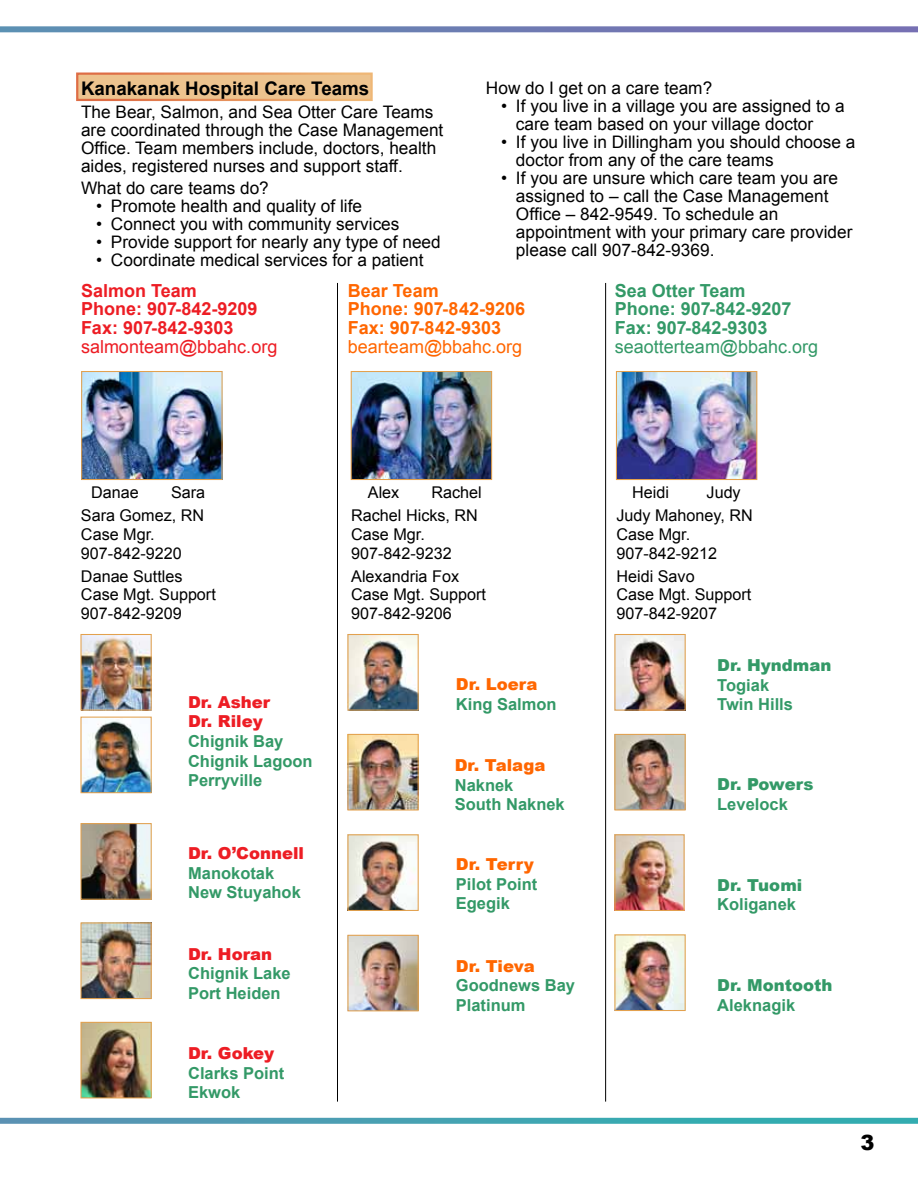
<style>
.page{position:relative;width:918px;height:1188px;background:#fff}
.page>*{position:absolute;margin:0;border:0;box-sizing:border-box;transform-origin:0 0}
.t1{font:900 21px "Arial";color:#000}
.t2{font:700 18.75px "Arial";color:#000}
.t3{font:700 18px/18.8px "Arial";color:#339967}
.t4{font:700 18px/18.8px "Arial";color:#ed1d24}
.t5{font:700 18px/18.8px "Arial";color:#f60}
.t6{font:18px "Arial";color:#339967}
.t7{font:18px "Arial";color:#ed1d24}
.t8{font:18px "Arial";color:#f60}
.t9{font:17.25px/18px "Arial";color:#000}
.t10{font:700 16.5px/19.5px "Arial";color:#339967}
.t11{font:900 16.5px/19.5px "Arial";color:#ed1d24}
.t12{font:900 16.5px "Arial";color:#339967}
.t13{font:900 16.5px "Arial";color:#f60}
.t14{font:16.2px/18.6px "Arial";color:#000}
</style>
<div class="page">
<svg style="left:0;top:26px;width:918px;height:6px;background:#7385b6"></svg>
<svg style="left:0;top:1118px;width:918px;height:6px;background:#4aa5b4"></svg>
<svg style="left:76px;top:72px;width:297px;height:30px;background:#ecbd8b"></svg>
<img style="left:83px;top:373px;width:138px;height:105px">
<div style="left:81px;top:371px;width:142px;height:109px;border:1px solid #e3a14e"></div>
<img style="left:353px;top:373px;width:137px;height:105px">
<div style="left:351px;top:371px;width:141px;height:109px;border:1px solid #e3a14e"></div>
<img style="left:618px;top:373px;width:137px;height:105px">
<div style="left:616px;top:371px;width:141px;height:109px;border:1px solid #e3a14e"></div>
<hr style="left:337px;top:283px;width:1px;height:819px;background:#000">
<hr style="left:605px;top:283px;width:1px;height:819px;background:#000">
<img style="left:82px;top:721px;width:68px;height:70px">
<div style="left:80px;top:717px;width:72px;height:76px;border:1px solid #e3a14e"></div>
<img style="left:82px;top:636px;width:68px;height:73px">
<div style="left:80px;top:634px;width:72px;height:77px;border:1px solid #e3a14e"></div>
<img style="left:82px;top:825px;width:68px;height:73px">
<div style="left:80px;top:823px;width:72px;height:77px;border:1px solid #e3a14e"></div>
<img style="left:82px;top:924px;width:68px;height:73px">
<div style="left:80px;top:922px;width:72px;height:77px;border:1px solid #e3a14e"></div>
<img style="left:82px;top:1024px;width:68px;height:72px">
<div style="left:80px;top:1022px;width:72px;height:76px;border:1px solid #e3a14e"></div>
<img style="left:349px;top:636px;width:68px;height:73px">
<div style="left:347px;top:634px;width:72px;height:77px;border:1px solid #e3a14e"></div>
<img style="left:349px;top:736px;width:68px;height:73px">
<div style="left:347px;top:734px;width:72px;height:77px;border:1px solid #e3a14e"></div>
<img style="left:349px;top:937px;width:68px;height:72px">
<div style="left:347px;top:935px;width:72px;height:76px;border:1px solid #e3a14e"></div>
<img style="left:349px;top:836px;width:68px;height:73px">
<div style="left:347px;top:834px;width:72px;height:77px;border:1px solid #e3a14e"></div>
<img style="left:616px;top:636px;width:68px;height:73px">
<div style="left:614px;top:634px;width:72px;height:77px;border:1px solid #e3a14e"></div>
<img style="left:616px;top:736px;width:68px;height:73px">
<div style="left:614px;top:734px;width:72px;height:77px;border:1px solid #e3a14e"></div>
<img style="left:616px;top:836px;width:67px;height:73px">
<div style="left:614px;top:834px;width:71px;height:77px;border:1px solid #e3a14e"></div>
<img style="left:616px;top:936px;width:68px;height:73px">
<div style="left:614px;top:934px;width:72px;height:77px;border:1px solid #e3a14e"></div>
<p class="t2" style="left:81px;top:76px;width:290px">Kanakanak Hospital Care Teams</p>
<p class="t9" style="left:81px;top:103px;width:364px">The Bear, Salmon, and Sea Otter Care Teams are coordinated through the Case Management Office. Team members include, doctors, health aides, registered nurses and support staff.</p>
<p class="t9" style="left:81px;top:179px;width:189px">What do care teams do?</p>
<p class="t9" style="left:96px;top:197px;width:268px">• Promote health and quality of life</p>
<p class="t9" style="left:96px;top:215px;width:305px">• Connect you with community services</p>
<p class="t9" style="left:96px;top:233px;width:346px">• Provide support for nearly any type of need</p>
<p class="t9" style="left:96px;top:251px;width:329px">• Coordinate medical services for a patient</p>
<p class="t9" style="left:486px;top:79px;width:228px">How do I get on a care team?</p>
<p class="t9" style="left:516px;top:97px;width:330px;text-indent:-15px">• If you live in a village you are assigned to a care team based on your village doctor</p>
<p class="t9" style="left:516px;top:133px;width:341px;text-indent:-15px">• If you live in Dillingham you should choose a doctor from any of the care teams</p>
<p class="t9" style="left:516px;top:169px;width:338px;text-indent:-15px">• If you are unsure which care team you are assigned to – call the Case Management Office – 842-9549. To schedule an appointment with your primary care provider please call 907-842-9369.</p>
<p class="t4" style="left:81px;top:281px;width:178px">Salmon Team<br>Phone: 907-842-9209<br>Fax: 907-842-9303</p>
<p class="t7" style="left:81px;top:335px;width:198px">salmonteam@bbahc.org</p>
<p class="t5" style="left:348px;top:281px;width:179px">Bear Team<br>Phone: 907-842-9206<br>Fax: 907-842-9303</p>
<p class="t8" style="left:348px;top:335px;width:176px">bearteam@bbahc.org</p>
<p class="t3" style="left:615px;top:281px;width:178px">Sea Otter Team<br>Phone: 907-842-9207<br>Fax: 907-842-9303</p>
<p class="t6" style="left:615px;top:335px;width:205px">seaotterteam@bbahc.org</p>
<p class="t14" style="left:81px;top:480px;width:126px;line-height:23.5px;text-align:right">Sara<br>Sara Gomez, RN</p>
<p class="t14" style="left:81px;top:525px;width:102px">Case Mgr.<br>907-842-9220</p>
<p class="t14" style="left:81px;top:567px;width:136px">Danae Suttles<br>Case Mgt. Support<br>907-842-9209</p>
<p class="t14" style="left:91px;top:483px;width:49px">Danae</p>
<p class="t11" style="left:188px;top:692px;width:84px">Dr. Asher<br>Dr. Riley</p>
<p class="t10" style="left:188px;top:732px;width:126px">Chignik Bay<br>Chignik Lagoon<br>Perryville</p>
<p class="t11" style="left:188px;top:843px;width:118px">Dr. O’Connell</p>
<p class="t10" style="left:188px;top:864px;width:114px">Manokotak<br>New Stuyahok</p>
<p class="t11" style="left:188px;top:944px;width:86px">Dr. Horan</p>
<p class="t10" style="left:188px;top:964px;width:104px">Chignik Lake<br>Port Heiden</p>
<p class="t11" style="left:188px;top:1043px;width:88px">Dr. Gokey</p>
<p class="t10" style="left:188px;top:1063px;width:98px">Clarks Point<br>Ekwok</p>
<p class="t14" style="left:368px;top:483px;width:33px">Alex</p>
<p class="t14" style="left:432px;top:483px;width:52px">Rachel</p>
<p class="t14" style="left:632px;top:483px;width:38px">Heidi</p>
<p class="t14" style="left:707px;top:483px;width:36px">Judy</p>
<p class="t14" style="left:351px;top:507px;width:128px">Rachel Hicks, RN<br>Case Mgr.<br>907-842-9232</p>
<p class="t14" style="left:351px;top:567px;width:136px">Alexandria Fox<br>Case Mgt. Support<br>907-842-9206</p>
<p class="t13" style="left:456px;top:672px;width:83px">Dr. Loera</p>
<p class="t10" style="left:456px;top:695px;width:102px">King Salmon</p>
<p class="t13" style="left:455px;top:753px;width:92px">Dr. Talaga</p>
<p class="t10" style="left:455px;top:776px;width:112px">Naknek<br>South Naknek</p>
<p class="t13" style="left:456px;top:852px;width:80px">Dr. Terry</p>
<p class="t10" style="left:456px;top:875px;width:83px">Pilot Point<br>Egegik</p>
<p class="t13" style="left:456px;top:954px;width:80px">Dr. Tieva</p>
<p class="t10" style="left:456px;top:976px;width:121px">Goodnews Bay<br>Platinum</p>
<p class="t14" style="left:616px;top:507px;width:138px">Judy Mahoney, RN<br>Case Mgr.<br>907-842-9212</p>
<p class="t14" style="left:616px;top:567px;width:136px">Heidi Savo<br>Case Mgt. Support<br>907-842-9207</p>
<p class="t12" style="left:717px;top:653px;width:116px">Dr. Hyndman</p>
<p class="t10" style="left:717px;top:675px;width:77px">Togiak<br>Twin Hills</p>
<p class="t12" style="left:717px;top:772px;width:98px">Dr. Powers</p>
<p class="t10" style="left:717px;top:795px;width:72px">Levelock</p>
<p class="t12" style="left:717px;top:873px;width:87px">Dr. Tuomi</p>
<p class="t10" style="left:717px;top:895px;width:80px">Koliganek</p>
<p class="t12" style="left:717px;top:973px;width:117px">Dr. Montooth</p>
<p class="t10" style="left:717px;top:996px;width:79px">Aleknagik</p>
<p class="t1" style="left:860px;top:1127px;width:16px">3</p>
</div>
